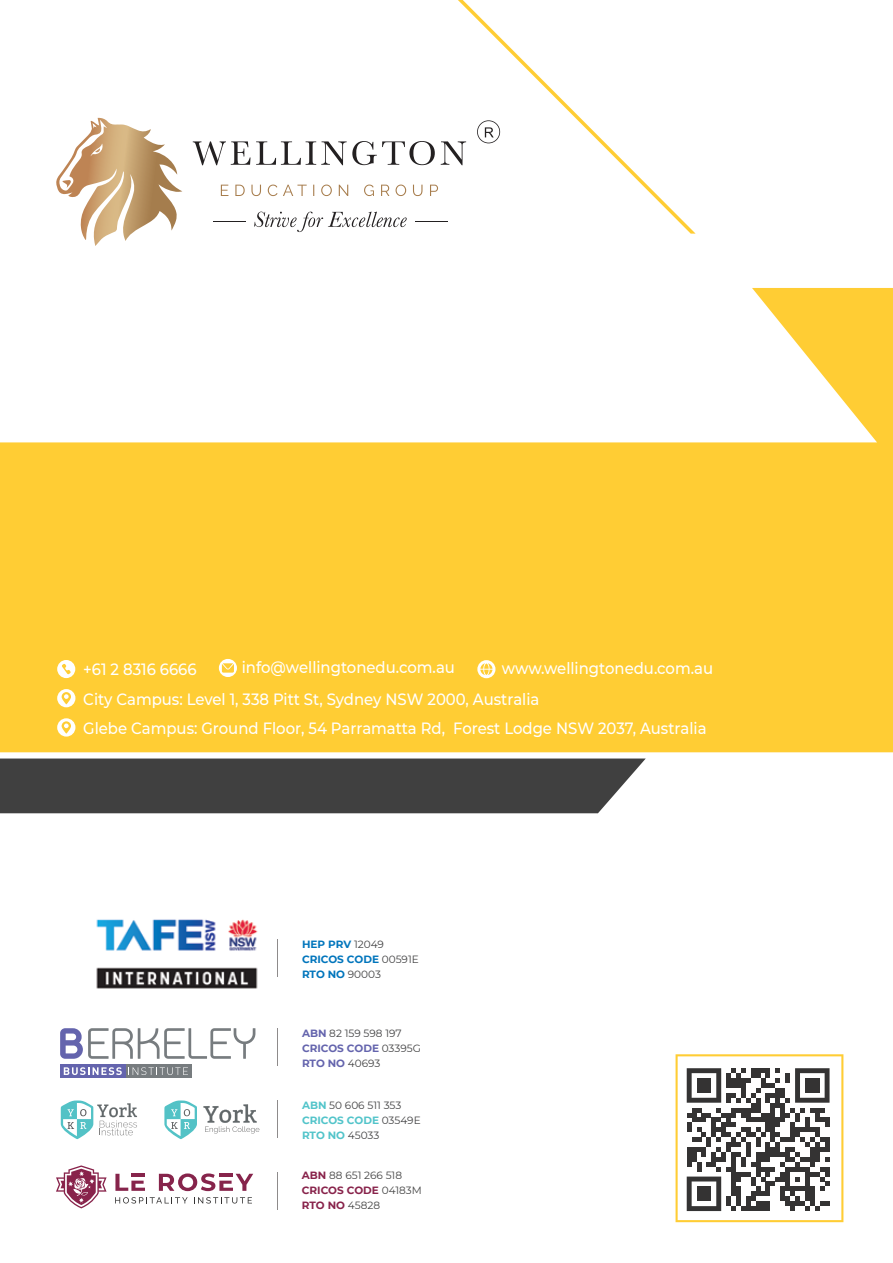
<style>
.page{position:relative;width:893px;height:1263px;background:#fff}
.page>*{position:absolute;margin:0;border:0;box-sizing:border-box;transform-origin:0 0}
.t1{font:500 16.35px/32.8px "Montserrat";color:#fff;scale:.91 1}
.t2{font:10.5px/15px "Montserrat";color:#414142}
.t3{font:10.5px/15px "Montserrat";color:#424242}
.t4{font:700 10.5px/15px "Montserrat";color:#0075bc}
.s1{font-weight:400;color:#414142}
.s2{font-weight:700;color:#6464ad}
.s3{font-weight:700;color:#52c4ca}
.s4{font-weight:700;color:#88234b}
</style>
<div class="page">
<svg style="left:0;top:288px;width:893px;height:464px;fill:#ffcd34"></svg>
<svg style="left:445px;top:0;width:251px;height:234px"></svg>
<div style="left:0;top:758px;width:646px;height:55px;background:#404040"></div>
<svg style="left:57px;top:660px;width:18px;height:18px"></svg>
<svg style="left:57px;top:689px;width:18px;height:18px"></svg>
<svg style="left:57px;top:718px;width:18px;height:18px"></svg>
<svg style="left:219px;top:659px;width:18px;height:18px"></svg>
<svg style="left:477px;top:660px;width:18px;height:18px"></svg>
<div style="left:125px;top:1064px;width:66px;height:14px;background:#777c7f"></div>
<svg style="left:60px;top:1028px;width:195px;height:31px"></svg>
<div style="left:60px;top:1064px;width:65px;height:14px;background:#6464ad"></div>
<svg style="left:64px;top:1067px;width:58px;height:8px"></svg>
<svg style="left:132px;top:1067px;width:56px;height:8px"></svg>
<hr style="left:277px;top:1028px;width:1px;height:38px;background:#1d1818">
<hr style="left:277px;top:939px;width:1px;height:38px;background:#1d1818">
<hr style="left:277px;top:1100px;width:1px;height:38px;background:#1d1818">
<svg style="left:164px;top:1100px;width:33px;height:39px"></svg>
<svg style="left:203px;top:1104px;width:56px;height:29px"></svg>
<svg style="left:61px;top:1100px;width:76px;height:39px"></svg>
<hr style="left:277px;top:1172px;width:1px;height:38px;background:#1d1818">
<svg style="left:115px;top:1197px;width:73px;height:6px"></svg>
<svg style="left:194px;top:1197px;width:58px;height:6px"></svg>
<svg style="left:159px;top:1173px;width:94px;height:18px"></svg>
<hr style="left:219px;top:1174px;width:14px;height:3px;background:#86244b">
<svg style="left:115px;top:1174px;width:30px;height:17px"></svg>
<hr style="left:131px;top:1174px;width:14px;height:3px;background:#86244b">
<svg style="left:56px;top:1165px;width:51px;height:43px"></svg>
<img style="left:96px;top:919px;width:162px;height:70px">
<svg style="left:254px;top:212px;width:153px;height:20px"></svg>
<hr style="left:213px;top:222px;width:32px;height:1px;background:#232021">
<hr style="left:416px;top:222px;width:32px;height:1px;background:#232021">
<svg style="left:193px;top:141px;width:273px;height:24px"></svg>
<svg style="left:221px;top:185px;width:217px;height:11px"></svg>
<svg style="left:56px;top:118px;width:126px;height:128px"></svg>
<svg style="left:477px;top:120px;width:23px;height:23px"></svg>
<svg style="left:675px;top:1054px;width:168px;height:168px"></svg>
<p class="t1" style="left:83px;top:650px;width:503px;text-indent:158px">info@wellingtonedu.com.au<br>City Campus: Level 1, 338 Pitt St, Sydney NSW 2000, Australia</p>
<p class="t1" style="left:83px;top:711px;width:686px">Glebe Campus: Ground Floor, 54 Parramatta Rd, Forest Lodge NSW 2037, Australia</p>
<p class="t1" style="left:502px;top:651px;width:234px">www.wellingtonedu.com.au</p>
<p class="t1" style="left:83px;top:652px;width:126px">+61 2 8316 6666</p>
<p class="t4" style="left:302px;top:936px;width:118px">HEP PRV <span class="s1">12049<br></span>CRICOS CODE <span class="s1">00591E<br></span>RTO NO <span class="s1">90003</span></p>
<p class="t2" style="left:302px;top:1025px;width:120px"><span class="s2">ABN</span> 82 159 598 197<br><span class="s2">CRICOS CODE</span> 03395G<br><span class="s2">RTO NO</span> 40693</p>
<p class="t2" style="left:302px;top:1098px;width:120px"><span class="s3">ABN</span> 50 606 511 353<br><span class="s3">CRICOS CODE</span> 03549E<br><span class="s3">RTO NO</span> 45033</p>
<p class="t3" style="left:302px;top:1167px;width:121px"><span class="s4">ABN</span> 88 651 266 518<br><span class="s4">CRICOS CODE</span> 04183M<br><span class="s4">RTO NO</span> 45828</p>
</div>
